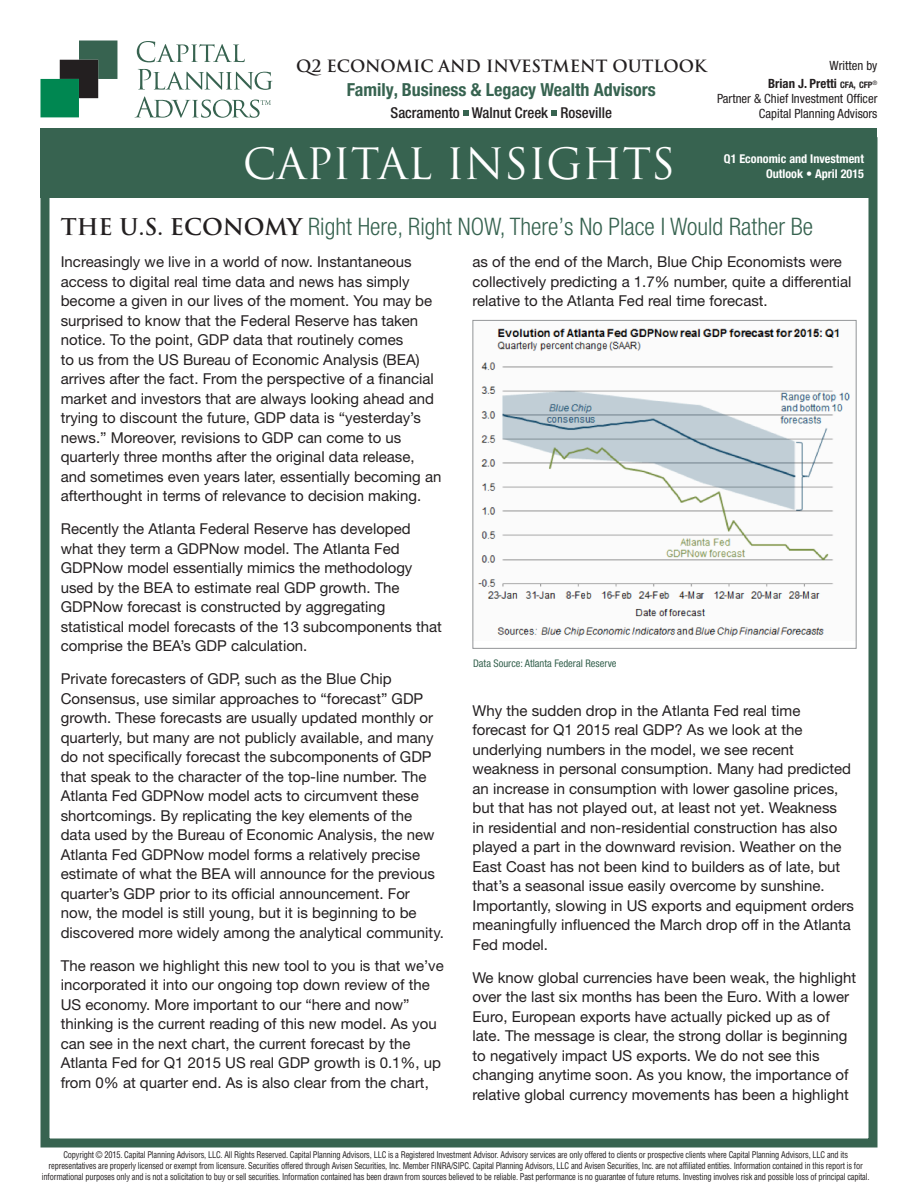
<style>
.page{position:relative;width:918px;height:1188px;background:#fff}
.page>*{position:absolute;margin:0;border:0;box-sizing:border-box;transform-origin:0 0}
.t1{font:42px "Trajan Pro";color:#fff}
.t2{font:300 condensed 24.15px "Helvetica Neue LT Pro";color:#376350}
.t3{font:700 condensed 18px "Helvetica Neue LT Pro";color:#376350}
.t4{font:700 16.5px "Trajan Pro";color:#231f20}
.t5{font:15px/19.5px "Helvetica Neue LT Pro";color:#231f20}
.t6{font:500 condensed 15px "Helvetica Neue LT Pro";color:#231f20}
.t7{font:condensed 12.75px/15px "Helvetica Neue LT Pro";color:#231f20;text-align:right}
.t8{font:700 condensed 12.75px "Helvetica Neue LT Pro";color:#231f20}
.t9{font:700 condensed 12.15px/15.8px "Helvetica Neue LT Pro";color:#fff;text-align:right}
.t10{font:condensed 10.5px "Helvetica Neue LT Pro";color:#376350}
.t11{font:condensed 9px/10.8px "Helvetica LT Std";letter-spacing:-.02em;color:#231f20;text-align:center;scale:.93 1}
.s1{font-size:8.85px}
.s2{font-size:9.75px}
.s3{font-family:"Trajan Pro";font-weight:700;font-stretch:normal;font-size:22.5px;color:#231f20}
</style>
<div class="page">
<div style="left:40px;top:137px;width:838px;height:1011px;border:9px solid #376350"></div>
<div style="left:40px;top:129px;width:838px;height:69px;background:#376350"></div>
<img style="left:478px;top:328px;width:372px;height:309px">
<div style="left:472px;top:320px;width:385px;height:329px;border:1px solid #939598"></div>
<svg style="left:464px;top:110px;width:5px;height:5px"></svg>
<svg style="left:552px;top:110px;width:5px;height:5px"></svg>
<svg style="left:137px;top:41px;width:108px;height:21px"></svg>
<svg style="left:40px;top:40px;width:77px;height:77px"></svg>
<svg style="left:138px;top:69px;width:134px;height:21px"></svg>
<svg style="left:135px;top:96px;width:136px;height:22px"></svg>
<p class="t4" style="left:296px;top:56px;width:412px">Q2 ECONOMIC AND INVESTMENT OUTLOOK</p>
<p class="t3" style="left:347px;top:78px;width:310px">Family, Business &amp; Legacy Wealth Advisors</p>
<p class="t6" style="left:391px;top:104px;width:223px">Sacramento Walnut Creek Roseville</p>
<p class="t7" style="left:830px;top:58px;width:49px">Written by</p>
<p class="t8" style="left:768px;top:76px;width:111px">Brian J. Pretti <span class="s1">CFA</span><span class="s2">,</span> <span class="s1">CFP</span><sup>®</sup></p>
<p class="t7" style="left:717px;top:91px;width:162px">Partner &amp; Chief Investment Officer<br>Capital Planning Advisors</p>
<p class="t1" style="left:243px;top:137px;width:434px">CAPITAL INSIGHTS</p>
<p class="t9" style="left:724px;top:151px;width:142px">Q1 Economic and Investment<br>Outlook • April 2015</p>
<p class="t2" style="left:61px;top:213px;width:754px"><span class="s3">THE U.S. ECONOMY</span> Right Here, Right NOW, There’s No Place I Would Rather Be</p>
<p class="t5" style="left:61px;top:252px;width:382px">Increasingly we live in a world of now. Instantaneous access to digital real time data and news has simply become a given in our lives of the moment. You may be surprised to know that the Federal Reserve has taken notice. To the point, GDP data that routinely comes<br>to us from the US Bureau of Economic Analysis (BEA) arrives after the fact. From the perspective of a financial market and investors that are always looking ahead and trying to discount the future, GDP data is “yesterday’s news.” Moreover, revisions to GDP can come to us quarterly three months after the original data release, and sometimes even years later, essentially becoming an afterthought in terms of relevance to decision making.</p>
<p class="t5" style="left:61px;top:519px;width:383px">Recently the Atlanta Federal Reserve has developed what they term a GDPNow model. The Atlanta Fed GDPNow model essentially mimics the methodology used by the BEA to estimate real GDP growth. The GDPNow forecast is constructed by aggregating statistical model forecasts of the 13 subcomponents that comprise the BEA’s GDP calculation.</p>
<p class="t5" style="left:61px;top:669px;width:385px">Private forecasters of GDP, such as the Blue Chip Consensus, use similar approaches to “forecast” GDP growth. These forecasts are usually updated monthly or quarterly, but many are not publicly available, and many do not specifically forecast the subcomponents of GDP that speak to the character of the top-line number. The Atlanta Fed GDPNow model acts to circumvent these shortcomings. By replicating the key elements of the data used by the Bureau of Economic Analysis, the new Atlanta Fed GDPNow model forms a relatively precise estimate of what the BEA will announce for the previous quarter’s GDP prior to its official announcement. For now, the model is still young, but it is beginning to be discovered more widely among the analytical community.</p>
<p class="t5" style="left:61px;top:956px;width:385px">The reason we highlight this new tool to you is that we’ve incorporated it into our ongoing top down review of the US economy. More important to our “here and now” thinking is the current reading of this new model. As you can see in the next chart, the current forecast by the Atlanta Fed for Q1 2015 US real GDP growth is 0.1%, up from 0% at quarter end. As is also clear from the chart,</p>
<p class="t5" style="left:472px;top:252px;width:380px">as of the end of the March, Blue Chip Economists were collectively predicting a 1.7% number, quite a differential relative to the Atlanta Fed real time forecast.</p>
<p class="t10" style="left:473px;top:657px;width:145px">Data Source: Atlanta Federal Reserve</p>
<p class="t5" style="left:472px;top:701px;width:383px">Why the sudden drop in the Atlanta Fed real time forecast for Q1 2015 real GDP? As we look at the underlying numbers in the model, we see recent weakness in personal consumption. Many had predicted an increase in consumption with lower gasoline prices, but that has not played out, at least not yet. Weakness<br>in residential and non-residential construction has also played a part in the downward revision. Weather on the East Coast has not been kind to builders as of late, but that’s a seasonal issue easily overcome by sunshine.<br>Importantly, slowing in US exports and equipment orders meaningfully influenced the March drop off in the Atlanta Fed model.</p>
<p class="t5" style="left:472px;top:968px;width:385px">We know global currencies have been weak, the highlight over the last six months has been the Euro. With a lower Euro, European exports have actually picked up as of late. The message is clear, the strong dollar is beginning to negatively impact US exports. We do not see this changing anytime soon. As you know, the importance of relative global currency movements has been a highlight</p>
<p class="t11" style="left:42px;top:1150px;width:892px">Copyright © 2015. Capital Planning Advisors, LLC. All Rights Reserved. Capital Planning Advisors, LLC is a Registered Investment Advisor. Advisory services are only offered to clients or prospective clients where Capital Planning Advisors, LLC and its representatives are properly licensed or exempt from licensure. Securities offered through Avisen Securities, Inc. Member FINRA/SIPC. Capital Planning Advisors, LLC and Avisen Securities, Inc. are not affiliated entities. Information contained in this report is for informational purposes only and is not a solicitation to buy or sell securities. Information contained has been drawn from sources believed to be reliable. Past performance is no guarantee of future returns. Investing involves risk and possible loss of principal capital.</p>
</div>
